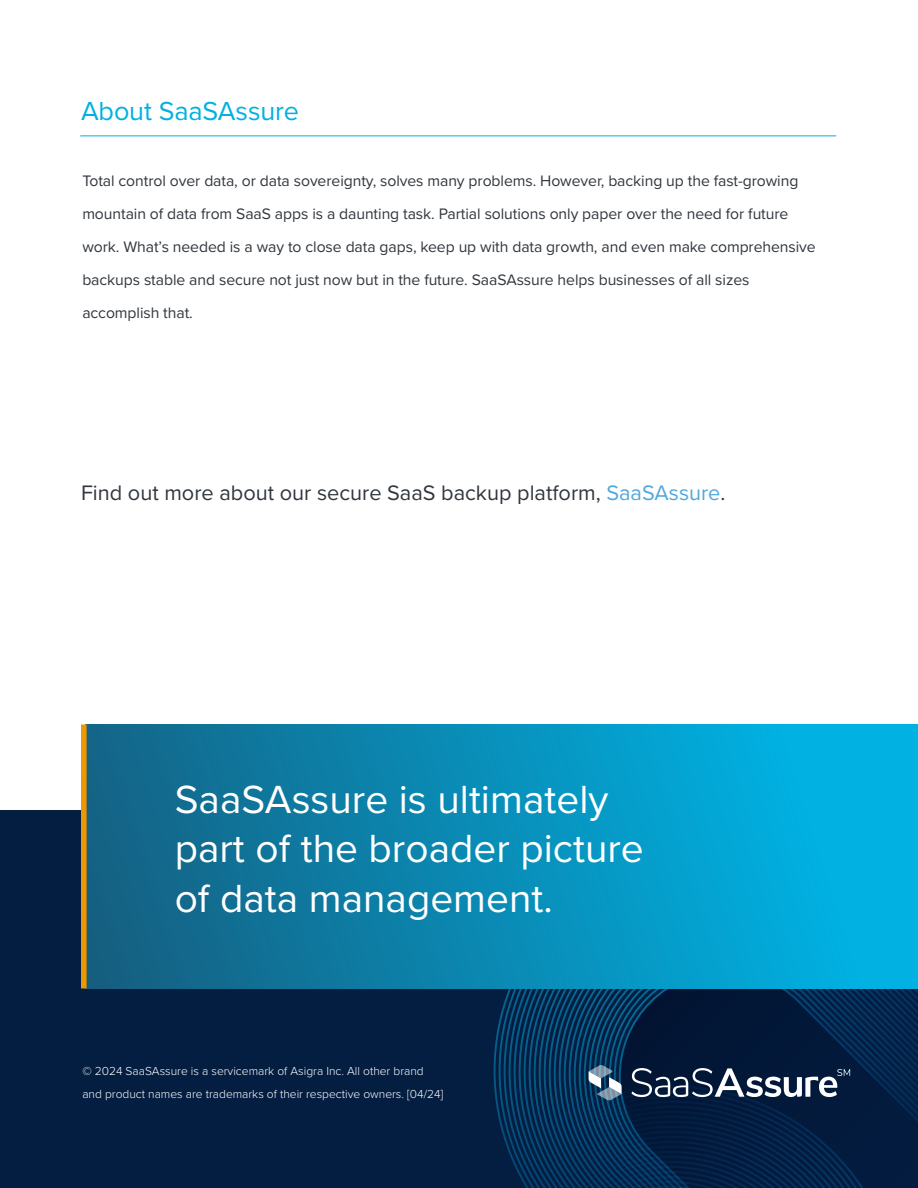
<style>
.page{position:relative;width:918px;height:1188px;background:#fff}
.page>*{position:absolute;margin:0;border:0;box-sizing:border-box;transform-origin:0 0}
.t1{font:40.65px/49.5px "Proxima Nova";color:#fff}
.t2{font:27px "Proxima Nova";letter-spacing:-.005em;color:#00b1e2}
.t3{font:21.75px "Proxima Nova";color:#31373e}
.t4{font:15.75px/33px "Proxima Nova";letter-spacing:-.005em;color:#31373e}
.t5{font:300 12px/22.5px "Proxima Nova";color:#fff}
.s1{color:#52a8de}
</style>
<div class="page">
<div style="left:0;top:810px;width:918px;height:378px;background:#041e42"></div>
<svg style="left:494px;top:988px;width:424px;height:134px"></svg>
<svg style="left:885px;top:1086px;width:15px;height:36px"></svg>
<hr style="left:80px;top:136px;width:756px;height:1px;background:#00b1e2">
<svg style="left:493px;top:1065px;width:392px;height:123px"></svg>
<div style="left:86px;top:724px;width:832px;height:264px;background:linear-gradient(to right,#156284,#00b9eb)"></div>
<div style="left:81px;top:724px;width:6px;height:264px;background:#ef9600"></div>
<h2 class="t2" style="left:81px;top:91px;width:220px">About SaaSAssure</h2>
<p class="t4" style="left:82px;top:164px;width:735px">Total control over data, or data sovereignty, solves many problems. However, backing up the fast-growing mountain of data from SaaS apps is a daunting task. Partial solutions only paper over the need for future work. What’s needed is a way to close data gaps, keep up with data growth, and even make comprehensive backups stable and secure not just now but in the future. SaaSAssure helps businesses of all sizes accomplish that.</p>
<h3 class="t3" style="left:81px;top:476px;width:646px">Find out more about our secure SaaS backup platform, <span class="s1">SaaSAssure</span>.</h3>
<h1 class="t1" style="left:175px;top:773px;width:471px">SaaSAssure is ultimately part of the broader picture of data management.</h1>
<p class="t5" style="left:82px;top:1059px;width:362px">© 2024 SaaSAssure is a servicemark of Asigra Inc. All other brand and product names are trademarks of their respective owners. [04/24]</p>
</div>
